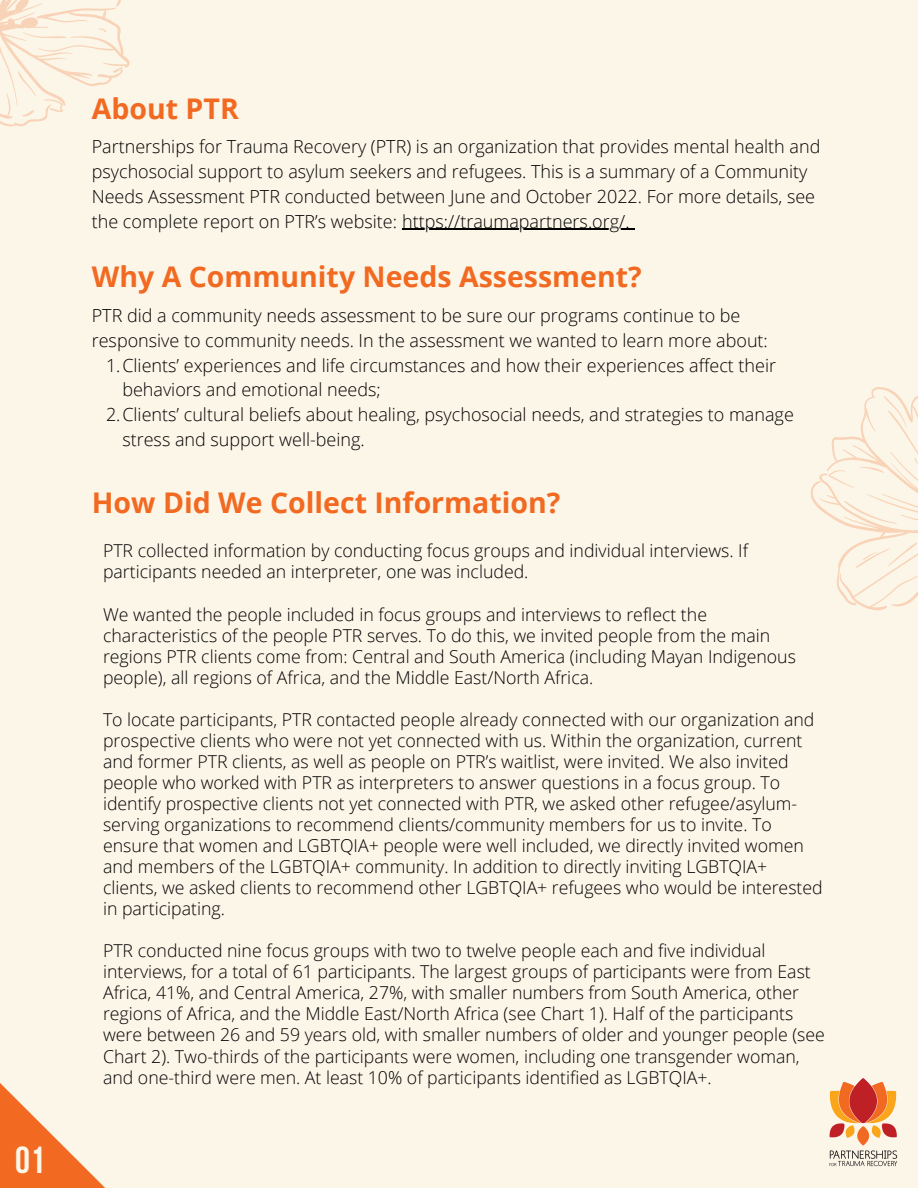
<style>
.page{position:relative;width:918px;height:1188px;background:#fcf6e9}
.page>*{position:absolute;margin:0;border:0;box-sizing:border-box;transform-origin:0 0}
.t1{font:700 37.5px "Bebas Neue";color:#fcf6e9}
.t2{font:700 28.5px "Open Sans";color:#f26a21}
.t3{font:300 18px/24.8px "Open Sans";color:#000}
.t4{font:300 17.7px/21px "Open Sans";color:#000}
</style>
<div class="page">
<svg style="left:810px;top:387px;width:108px;height:224px"></svg>
<svg style="left:0;top:0;width:130px;height:127px"></svg>
<img style="left:829px;top:1078px;width:69px;height:89px">
<hr style="left:402px;top:229px;width:228px;height:1px;background:#000">
<svg style="left:0;top:1083px;width:105px;height:105px"></svg>
<p class="t1" style="left:15px;top:1145px;width:31px">01</p>
<p class="t2" style="left:92px;top:88px;width:149px">About PTR</p>
<p class="t3" style="left:92px;top:134px;width:730px">Partnerships for Trauma Recovery (PTR) is an organization that provides mental health and psychosocial support to asylum seekers and refugees. This is a summary of a Community Needs Assessment PTR conducted between June and October 2022. For more details, see the complete report on PTR’s website: https://traumapartners.org/.</p>
<p class="t2" style="left:92px;top:257px;width:551px">Why A Community Needs Assessment?</p>
<p class="t3" style="left:92px;top:303px;width:678px">PTR did a community needs assessment to be sure our programs continue to be responsive to community needs. In the assessment we wanted to learn more about:</p>
<p class="t3" style="left:122px;top:352px;width:655px;text-indent:-16px">1.Clients’ experiences and life circumstances and how their experiences affect their behaviors and emotional needs;</p>
<p class="t3" style="left:122px;top:402px;width:673px;text-indent:-16px">2.Clients’ cultural beliefs about healing, psychosocial needs, and strategies to manage stress and support well-being.</p>
<p class="t2" style="left:92px;top:482px;width:470px">How Did We Collect Information?</p>
<h1 class="t4" style="left:103px;top:540px;width:647px">PTR collected information by conducting focus groups and individual interviews. If participants needed an interpreter, one was included.</h1>
<p class="t4" style="left:103px;top:603px;width:694px">We wanted the people included in focus groups and interviews to reflect the characteristics of the people PTR serves. To do this, we invited people from the main regions PTR clients come from: Central and South America (including Mayan Indigenous people), all regions of Africa, and the Middle East/North Africa.</p>
<h1 class="t4" style="left:103px;top:708px;width:721px">To locate participants, PTR contacted people already connected with our organization and prospective clients who were not yet connected with us. Within the organization, current and former PTR clients, as well as people on PTR’s waitlist, were invited. We also invited people who worked with PTR as interpreters to answer questions in a focus group. To identify prospective clients not yet connected with PTR, we asked other refugee/asylum&shy;serving organizations to recommend clients/community members for us to invite. To ensure that women and LGBTQIA+ people were well included, we directly invited women and members of the LGBTQIA+ community. In addition to directly inviting LGBTQIA+ clients, we asked clients to recommend other LGBTQIA+ refugees who would be interested in participating.</h1>
<p class="t4" style="left:103px;top:940px;width:723px">PTR conducted nine focus groups with two to twelve people each and five individual interviews, for a total of 61 participants. The largest groups of participants were from East Africa, 41%, and Central America, 27%, with smaller numbers from South America, other regions of Africa, and the Middle East/North Africa (see Chart 1). Half of the participants were between 26 and 59 years old, with smaller numbers of older and younger people (see Chart 2). Two-thirds of the participants were women, including one transgender woman, and one-third were men. At least 10% of participants identified as LGBTQIA+.</p>
</div>
